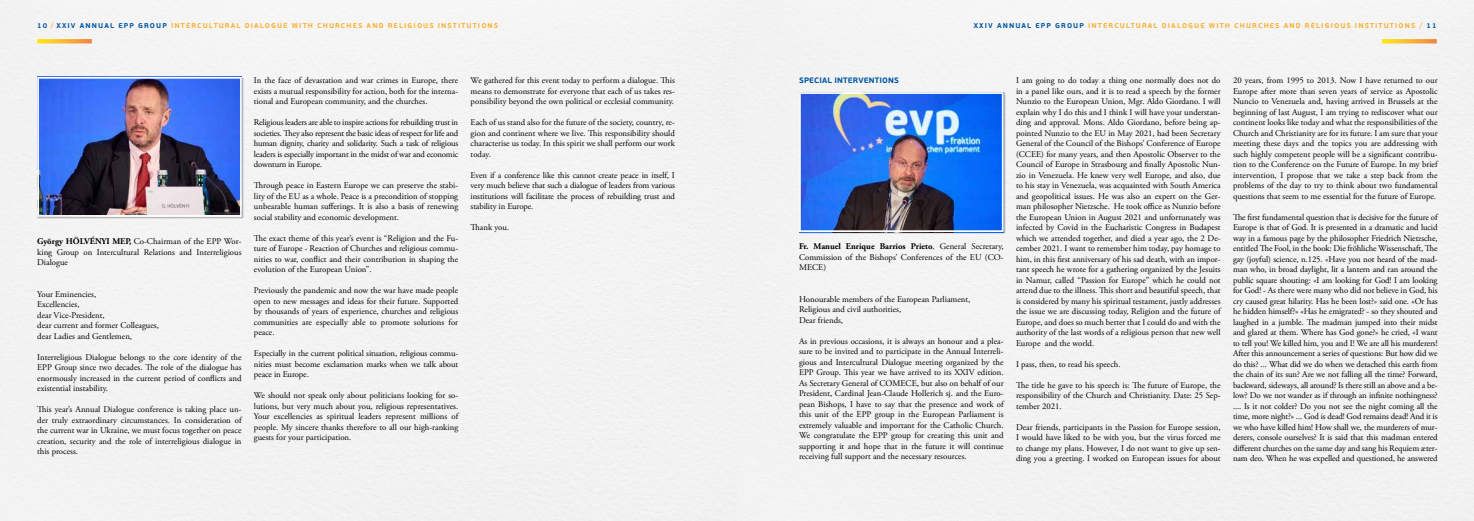
<style>
.page{position:relative;width:1474px;height:521px;background:#fff}
.page>*{position:absolute;margin:0;border:0;box-sizing:border-box;transform-origin:0 0}
.t1{font:8.75px/10.5px "Adobe Garamond Pro";color:#000;text-align:justify}
.t2{font:700 7.88px "PF Beau Sans Pro";letter-spacing:.02em;color:#0056a1}
.t3{font:700 7px "PF Beau Sans Pro";letter-spacing:.16em;color:#f9b036}
.s1{color:#0056a1}
.s2{font-weight:400}
.s3{font-weight:700}
.s4{font-size:7.88px}
</style>
<div class="page">
<div style="left:0;top:0;width:1473px;height:521px;background:#f3f3f3"></div>
<svg style="left:1382px;top:39px;width:54px;height:4px"></svg>
<svg style="left:37px;top:39px;width:55px;height:4px"></svg>
<div style="left:798px;top:92px;width:207px;height:142px;background:#000;opacity:.3"></div>
<img style="left:802px;top:95px;width:198px;height:134px">
<div style="left:799px;top:92px;width:204px;height:140px;border:2px solid #fff"></div>
<div style="left:37px;top:77px;width:207px;height:142px;background:#b6b6b6"></div>
<img style="left:40px;top:80px;width:199px;height:134px">
<div style="left:37px;top:77px;width:205px;height:140px;border:2px solid #fff"></div>
<p class="t3" style="left:37px;top:21px;width:462px"><span class="s1">10</span> <span class="s2">/</span> <span class="s1">XXIV ANNUAL EPP GROUP</span> INTERCULTURAL DIALOGUE WITH CHURCHES AND RELIGIOUS INSTITUTIONS</p>
<p class="t3" style="left:973px;top:21px;width:464px"><span class="s1">XXIV ANNUAL EPP GROUP</span> INTERCULTURAL DIALOGUE WITH CHURCHES AND RELIGIOUS INSTITUTIONS <span class="s2">/</span> <span class="s1">11</span></p>
<p class="t1" style="left:37px;top:237px;width:206px"><span class="s3">György HÖLVÉNYI MEP,</span> Co-Chairman of the EPP Wor&shy;king Group on Intercultural Relations and Interreligious Dialogue</p>
<p class="t1" style="left:37px;top:289px;width:123px;text-align:left">Your Eminencies,<br>Excellencies,<br>dear Vice-President,<br>dear current and former Colleagues, dear Ladies and Gentlemen,</p>
<p class="t1" style="left:37px;top:352px;width:206px">Interreligious Dialogue belongs to the core identity of the EPP Group since two decades. The role of the dialogue has enormously increased in the current period of conflicts and existential instability.</p>
<p class="t1" style="left:37px;top:405px;width:206px">This year’s Annual Dialogue conference is taking place un&shy;der truly extraordinary circumstances. In consideration of the current war in Ukraine, we must focus together on peace creation, security and the role of interreligious dialogue in this process.</p>
<p class="t1" style="left:254px;top:76px;width:206px">In the face of devastation and war crimes in Europe, there exists a mutual responsibility for action, both for the interna&shy;tional and European community, and the churches.</p>
<p class="t1" style="left:254px;top:118px;width:206px">Religious leaders are able to inspire actions for rebuilding trust in societies. They also represent the basic ideas of respect for life and human dignity, charity and solidarity. Such a task of religious leaders is especially important in the midst of war and economic downturn in Europe.</p>
<p class="t1" style="left:254px;top:181px;width:206px">Through peace in Eastern Europe we can preserve the stabi&shy;lity of the EU as a whole. Peace is a precondition of stopping unbearable human sufferings. It is also a basis of renewing social stability and economic development.</p>
<p class="t1" style="left:254px;top:233px;width:206px">The exact theme of this year’s event is “Religion and the Fu&shy;ture of Europe - Reaction of Churches and religious commu&shy;nities to war, conflict and their contribution in shaping the evolution of the European Union”.</p>
<p class="t1" style="left:254px;top:286px;width:206px">Previously the pandemic and now the war have made people open to new messages and ideas for their future. Supported by thousands of years of experience, churches and religious communities are especially able to promote solutions for peace.</p>
<p class="t1" style="left:254px;top:349px;width:206px">Especially in the current political situation, religious commu&shy;nities must become exclamation marks when we talk about peace in Europe.</p>
<p class="t1" style="left:254px;top:391px;width:206px">We should not speak only about politicians looking for so&shy;lutions, but very much about you, religious representatives.<br>Your excellencies as spiritual leaders represent millions of people. My sincere thanks therefore to all our high-ranking guests for your participation.</p>
<p class="t1" style="left:470px;top:76px;width:206px">We gathered for this event today to perform a dialogue. This means to demonstrate for everyone that each of us takes res&shy;ponsibility beyond the own political or ecclesial community.</p>
<p class="t1" style="left:470px;top:118px;width:206px">Each of us stand also for the future of the society, country, re&shy;gion and continent where we live. This responsibility should characterise us today. In this spirit we shall perform our work today.</p>
<p class="t1" style="left:470px;top:170px;width:206px">Even if a conference like this cannot create peace in itself, I very much believe that such a dialogue of leaders from various institutions will facilitate the process of rebuilding trust and stability in Europe.</p>
<p class="t1" style="left:470px;top:223px;width:40px">Thank you.</p>
<p class="t2" style="left:799px;top:75px;width:101px">SPECIAL INTERVENTIONS</p>
<p class="t1" style="left:799px;top:241px;width:206px"><span class="s3">Fr. Manuel Enrique Barrios Prieto</span><span class="s4">,</span> General Secretary, Commission of the Bishops’ Conferences of the EU (CO-MECE)</p>
<p class="t1" style="left:799px;top:294px;width:173px;text-align:left">Honourable members of the European Parliament,<br>Religious and civil authorities,<br>Dear friends,</p>
<p class="t1" style="left:799px;top:336px;width:206px">As in previous occasions, it is always an honour and a plea&shy;sure to be invited and to participate in the Annual Interreli&shy;gious and Intercultural Dialogue meeting organized by the EPP Group. This year we have arrived to its XXIV edition.<br>As Secretary General of COMECE, but also on behalf of our President, Cardinal Jean-Claude Hollerich sj. and the Euro&shy;pean Bishops, I have to say that the presence and work of this unit of the EPP group in the European Parliament is extremely valuable and important for the Catholic Church.<br>We congratulate the EPP group for creating this unit and supporting it and hope that in the future it will continue receiving full support and the necessary resources.</p>
<p class="t1" style="left:1016px;top:76px;width:206px">I am going to do today a thing one normally does not do in a panel like ours, and it is to read a speech by the former Nunzio to the European Union, Mgr. Aldo Giordano. I will explain why I do this and I think I will have your understan&shy;ding and approval. Mons. Aldo Giordano, before being ap&shy;pointed Nunzio to the EU in May 2021, had been Secretary General of the Council of the Bishops’ Conference of Europe (CCEE) for many years, and then Apostolic Observer to the Council of Europe in Strasbourg and finally Apostolic Nun&shy;zio in Venezuela. He knew very well Europe, and also, due to his stay in Venezuela, was acquainted with South America and geopolitical issues. He was also an expert on the Ger&shy;man philosopher Nietzsche. He took office as Nunzio before the European Union in August 2021 and unfortunately was infected by Covid in the Eucharistic Congress in Budapest which we attended together, and died a year ago, the 2 De&shy;cember 2021. I want to remember him today, pay homage to him, in this first anniversary of his sad death, with an impor&shy;tant speech he wrote for a gathering organized by the Jesuits in Namur, called “Passion for Europe” which he could not attend due to the illness. This short and beautiful speech, that is considered by many his spiritual testament, justly addresses the issue we are discussing today, Religion and the future of Europe, and does so much better that I could do and with the authority of the last words of a religious person that new well Europe and the world.</p>
<p class="t1" style="left:1016px;top:359px;width:106px">I pass, then, to read his speech.</p>
<p class="t1" style="left:1016px;top:380px;width:206px">The title he gave to his speech is: The future of Europe, the responsibility of the Church and Christianity. Date: 25 Sep&shy;tember 2021.</p>
<p class="t1" style="left:1016px;top:422px;width:206px">Dear friends, participants in the Passion for Europe session, I would have liked to be with you, but the virus forced me to change my plans. However, I do not want to give up sen&shy;ding you a greeting. I worked on European issues for about</p>
<p class="t1" style="left:1232px;top:76px;width:206px">20 years, from 1995 to 2013. Now I have returned to our Europe after more than seven years of service as Apostolic Nuncio to Venezuela and, having arrived in Brussels at the beginning of last August, I am trying to rediscover what our continent looks like today and what the responsibilities of the Church and Christianity are for its future. I am sure that your meeting these days and the topics you are addressing with such highly competent people will be a significant contribu&shy;tion to the Conference on the Future of Europe. In my brief intervention, I propose that we take a step back from the problems of the day to try to think about two fundamental questions that seem to me essential for the future of Europe.</p>
<p class="t1" style="left:1232px;top:212px;width:206px">The first fundamental question that is decisive for the future of Europe is that of God. It is presented in a dramatic and lucid way in a famous page by the philosopher Friedrich Nietzsche, entitled The Fool, in the book: Die fröhliche Wissenschaft, The gay (joyful) science, n.125. «Have you not heard of the mad&shy;man who, in broad daylight, lit a lantern and ran around the public square shouting: «I am looking for God! I am looking for God! - As there were many who did not believe in God, his cry caused great hilarity. Has he been lost?» said one. «Or has he hidden himself?» «Has he emigrated? - so they shouted and laughed in a jumble. The madman jumped into their midst and glared at them. Where has God gone?» he cried, «I want to tell you! We killed him, you and I! We are all his murderers!<br>After this announcement a series of questions: But how did we do this? ... What did we do when we detached this earth from the chain of its sun? Are we not falling all the time? Forward, backward, sideways, all around? Is there still an above and a be&shy;low? Do we not wander as if through an infinite nothingness? .... Is it not colder? Do you not see the night coming all the time, more night?» ... God is dead! God remains dead! And it is we who have killed him! How shall we, the murderers of mur&shy;derers, console ourselves? It is said that this madman entered different churches on the same day and sang his Requiem æter&shy;nam deo. When he was expelled and questioned, he answered</p>
</div>
